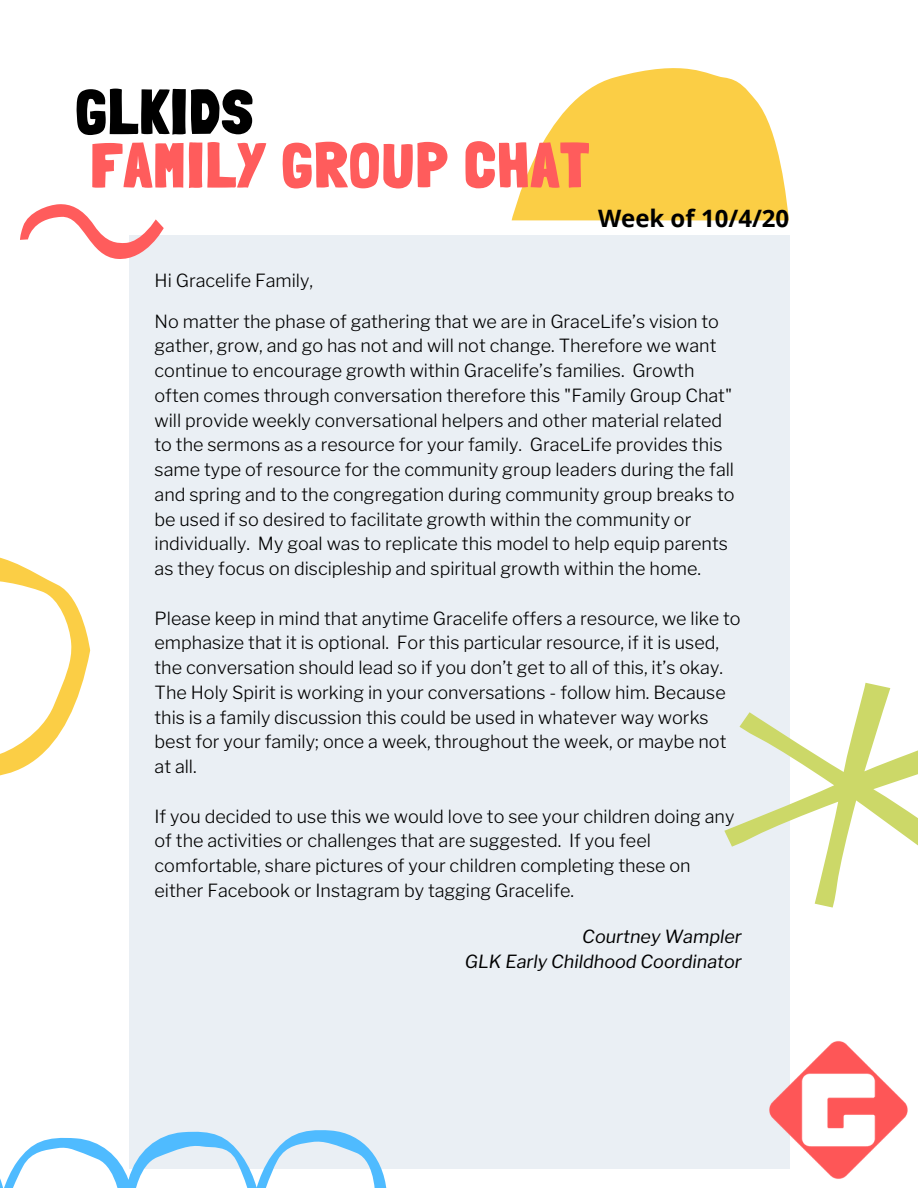
<style>
.page{position:relative;width:918px;height:1188px;background:#fff}
.page>*{position:absolute;margin:0;border:0;box-sizing:border-box;transform-origin:0 0}
.t1{font:900 63px "Londrina Solid";letter-spacing:.035em;color:#ff5c5c}
.t2{font:900 63px "Londrina Solid";letter-spacing:.035em;color:#000}
.t3{font:700 24px "Open Sans";color:#000}
.t4{font:300 18px/24.8px "Libre Franklin";color:#000}
.t5{font:italic 18px/24.8px "Libre Franklin";color:#000;text-align:right}
</style>
<div class="page">
<svg style="left:512px;top:68px;width:277px;height:152px;fill:#fbce45"></svg>
<div style="left:129px;top:235px;width:660px;height:934px;background:#eaeff4"></div>
<svg style="left:20px;top:204px;width:144px;height:55px"></svg>
<svg style="left:724px;top:683px;width:194px;height:225px"></svg>
<svg style="left:0;top:1130px;width:387px;height:58px"></svg>
<svg style="left:0;top:557px;width:90px;height:219px"></svg>
<img style="left:769px;top:1015px;width:139px;height:164px">
<h1 class="t2" style="left:76px;top:74px;width:178px">GLKIDS</h1>
<h1 class="t1" style="left:91px;top:128px;width:499px">FAMILY GROUP CHAT</h1>
<h2 class="t3" style="left:598px;top:201px;width:193px">Week of 10/4/20</h2>
<p class="t4" style="left:155px;top:268px;width:160px">Hi Gracelife Family,</p>
<p class="t4" style="left:155px;top:309px;width:582px">No matter the phase of gathering that we are in GraceLife’s vision to gather, grow, and go has not and will not change. Therefore we want continue to encourage growth within Gracelife’s families. Growth often comes through conversation therefore this "Family Group Chat" will provide weekly conversational helpers and other material related to the sermons as a resource for your family. GraceLife provides this same type of resource for the community group leaders during the fall and spring and to the congregation during community group breaks to be used if so desired to facilitate growth within the community or individually. My goal was to replicate this model to help equip parents as they focus on discipleship and spiritual growth within the home.</p>
<p class="t4" style="left:155px;top:606px;width:588px">Please keep in mind that anytime Gracelife offers a resource, we like to emphasize that it is optional. For this particular resource, if it is used, the conversation should lead so if you don’t get to all of this, it’s okay.<br>The Holy Spirit is working in your conversations - follow him. Because this is a family discussion this could be used in whatever way works best for your family; once a week, throughout the week, or maybe not at all.</p>
<p class="t4" style="left:155px;top:804px;width:581px">If you decided to use this we would love to see your children doing any of the activities or challenges that are suggested. If you feel comfortable, share pictures of your children completing these on either Facebook or Instagram by tagging Gracelife.</p>
<p class="t5" style="left:465px;top:924px;width:279px">Courtney Wampler<br>GLK Early Childhood Coordinator</p>
</div>
